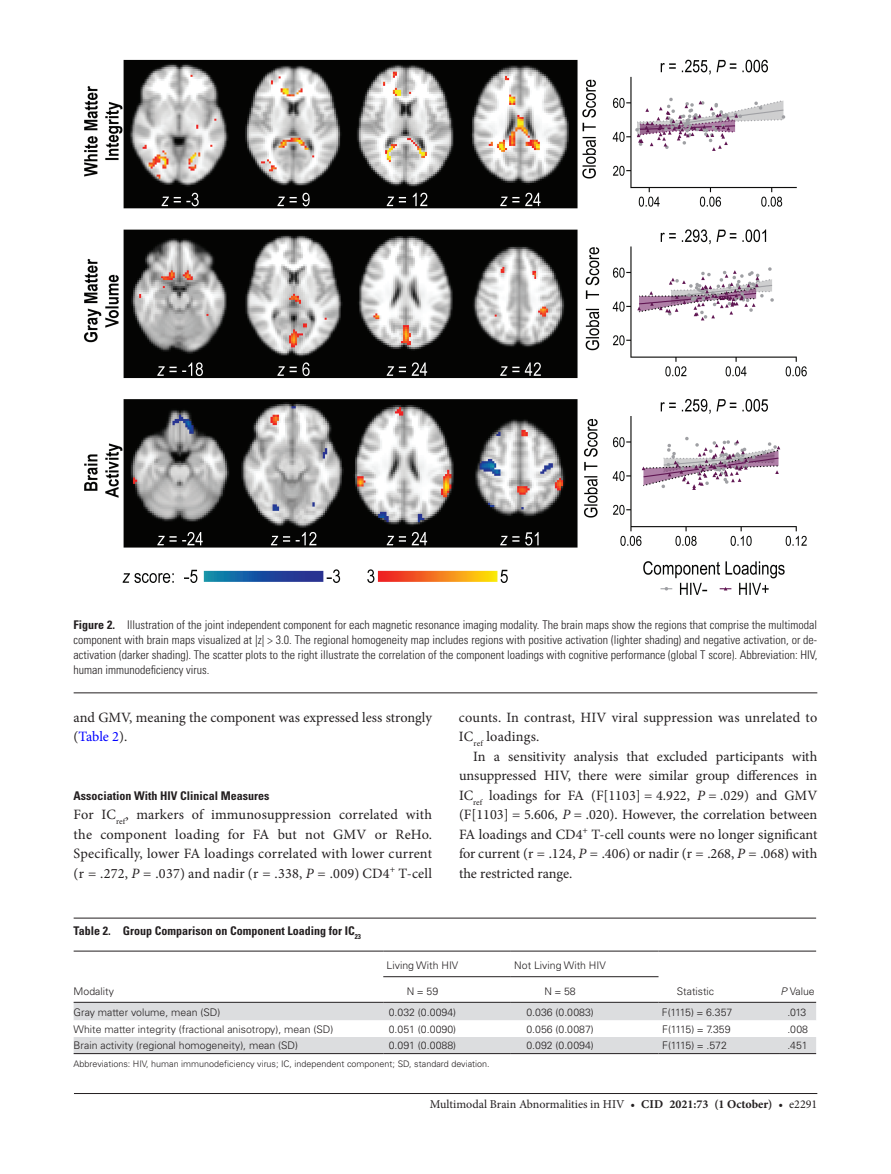
<style>
.page{position:relative;width:891px;height:1174px;background:#fff}
.page>*{position:absolute;margin:0;border:0;box-sizing:border-box;transform-origin:0 0}
.t1{font:14.25px/19.5px "Minion Pro";letter-spacing:.005em;color:#231f20}
.t2{font:300 condensed 12px/15px "Univers LT Std";color:#231f20;text-align:justify}
.t3{font:700 condensed 12px "Univers LT Std";color:#231f20}
.t4{font:12px "Minion Pro";color:#231f20}
.t5{font:300 10.5px "Univers LT Std";color:#231f20}
.t6{font:300 9px "Univers LT Std";color:#231f20}
.s1{font-weight:700}
.s2{color:#00f}
.s3{font-style:italic}
</style>
<div class="page">
<hr style="left:74px;top:1093px;width:743px;height:1px;background:#231f20">
<hr style="left:74px;top:692px;width:743px;height:1px;background:#231f20">
<img style="left:84px;top:59px;width:723px;height:536px">
<hr style="left:74px;top:918px;width:742px;height:1px;background:#231f20">
<svg style="left:74px;top:977px;width:742px;height:76px"></svg>
<hr style="left:74px;top:951px;width:309px;height:1px;background:#231f20">
<hr style="left:383px;top:951px;width:127px;height:1px;background:#231f20">
<hr style="left:510px;top:951px;width:149px;height:1px;background:#231f20">
<hr style="left:659px;top:951px;width:120px;height:1px;background:#231f20">
<hr style="left:779px;top:951px;width:37px;height:1px;background:#231f20">
<hr style="left:383px;top:976px;width:127px;height:1px;background:#231f20">
<hr style="left:510px;top:976px;width:149px;height:1px;background:#231f20">
<hr style="left:74px;top:1002px;width:309px;height:1px;background:#231f20">
<hr style="left:383px;top:1002px;width:127px;height:1px;background:#231f20">
<hr style="left:510px;top:1002px;width:149px;height:1px;background:#231f20">
<hr style="left:659px;top:1002px;width:120px;height:1px;background:#231f20">
<hr style="left:779px;top:1002px;width:37px;height:1px;background:#231f20">
<hr style="left:74px;top:1053px;width:309px;height:1px;background:#231f20">
<hr style="left:383px;top:1053px;width:127px;height:1px;background:#231f20">
<hr style="left:510px;top:1053px;width:149px;height:1px;background:#231f20">
<hr style="left:659px;top:1053px;width:120px;height:1px;background:#231f20">
<hr style="left:779px;top:1053px;width:37px;height:1px;background:#231f20">
<p class="t2" style="left:74px;top:618px;width:745px"><span class="s1">Figure 2.</span> Illustration of the joint independent component for each magnetic resonance imaging modality. The brain maps show the regions that comprise the multimodal component with brain maps visualized at |z| &gt; 3.0. The regional homogeneity map includes regions with positive activation (lighter shading) and negative activation, or de&shy;activation (darker shading). The scatter plots to the right illustrate the correlation of the component loadings with cognitive performance (global T score). Abbreviation: HIV, human immunodeficiency virus.</p>
<p class="t1" style="left:74px;top:708px;width:360px">and GMV, meaning the component was expressed less strongly (<span class="s2">Table 2</span>).</p>
<p class="t3" style="left:74px;top:788px;width:197px">Association With HIV Clinical Measures</p>
<p class="t1" style="left:74px;top:805px;width:360px;text-align:justify">For IC<sub>ref</sub>, markers of immunosuppression correlated with the component loading for FA but not GMV or ReHo.<br>Specifically, lower FA loadings correlated with lower current (r = .272, <span class="s3">P</span> = .037) and nadir (r = .338, <span class="s3">P</span> = .009) CD4<sup>+</sup> T-cell</p>
<p class="t3" style="left:74px;top:923px;width:289px">Table 2. Group Comparison on Component Loading for IC<sub>23</sub></p>
<p class="t1" style="left:459px;top:708px;width:360px">counts. In contrast, HIV viral suppression was unrelated to<br>IC<sub>ref</sub> loadings.</p>
<p class="t1" style="left:459px;top:747px;width:360px;text-align:justify;text-indent:14px">In a sensitivity analysis that excluded participants with unsuppressed HIV, there were similar group differences in IC<sub>ref</sub> loadings for FA (F[1103] = 4.922, <span class="s3">P</span> = .029) and GMV (F[1103] = 5.606, <span class="s3">P</span> = .020). However, the correlation between FA loadings and CD4<sup>+</sup> T-cell counts were no longer significant for current (r = .124, <span class="s3">P</span> = .406) or nadir (r = .268, <span class="s3">P</span> = .068) with the restricted range.</p>
<p class="t5" style="left:387px;top:959px;width:73px">Living With HIV</p>
<p class="t5" style="left:514px;top:959px;width:93px">Not Living With HIV</p>
<p class="t5" style="left:74px;top:985px;width:42px">Modality</p>
<p class="t5" style="left:407px;top:985px;width:33px">N=59</p>
<p class="t5" style="left:544px;top:985px;width:33px">N=58</p>
<p class="t5" style="left:677px;top:985px;width:39px">Statistic</p>
<p class="t5" style="left:780px;top:985px;width:36px"><span class="s3">P</span> Value</p>
<p class="t5" style="left:74px;top:1006px;width:148px">Gray matter volume, mean (SD)</p>
<p class="t5" style="left:389px;top:1006px;width:69px">0.032 (0.0094)</p>
<p class="t5" style="left:526px;top:1006px;width:69px">0.036 (0.0083)</p>
<p class="t5" style="left:662px;top:1006px;width:72px">F(1115) = 6.357</p>
<p class="t5" style="left:787px;top:1006px;width:21px">.013</p>
<p class="t5" style="left:74px;top:1022px;width:261px">White matter integrity (fractional anisotropy), mean (SD)</p>
<p class="t5" style="left:389px;top:1022px;width:69px">0.051 (0.0090)</p>
<p class="t5" style="left:526px;top:1022px;width:69px">0.056 (0.0087)</p>
<p class="t5" style="left:662px;top:1022px;width:70px">F(1115) = 7.359</p>
<p class="t5" style="left:787px;top:1022px;width:22px">.008</p>
<p class="t5" style="left:74px;top:1039px;width:226px">Brain activity (regional homogeneity), mean (SD)</p>
<p class="t5" style="left:389px;top:1039px;width:69px">0.091 (0.0088)</p>
<p class="t5" style="left:526px;top:1039px;width:69px">0.092 (0.0094)</p>
<p class="t5" style="left:662px;top:1039px;width:66px">F(1115) = .572</p>
<p class="t5" style="left:787px;top:1039px;width:22px">.451</p>
<p class="t6" style="left:74px;top:1059px;width:418px">Abbreviations: HIV, human immunodeficiency virus; IC, independent component; SD, standard deviation.</p>
<p class="t4" style="left:430px;top:1096px;width:389px">Multimodal Brain Abnormalities in HIV • <span class="s1">cid 2021:73 (1 October)</span> • e2291</p>
</div>
